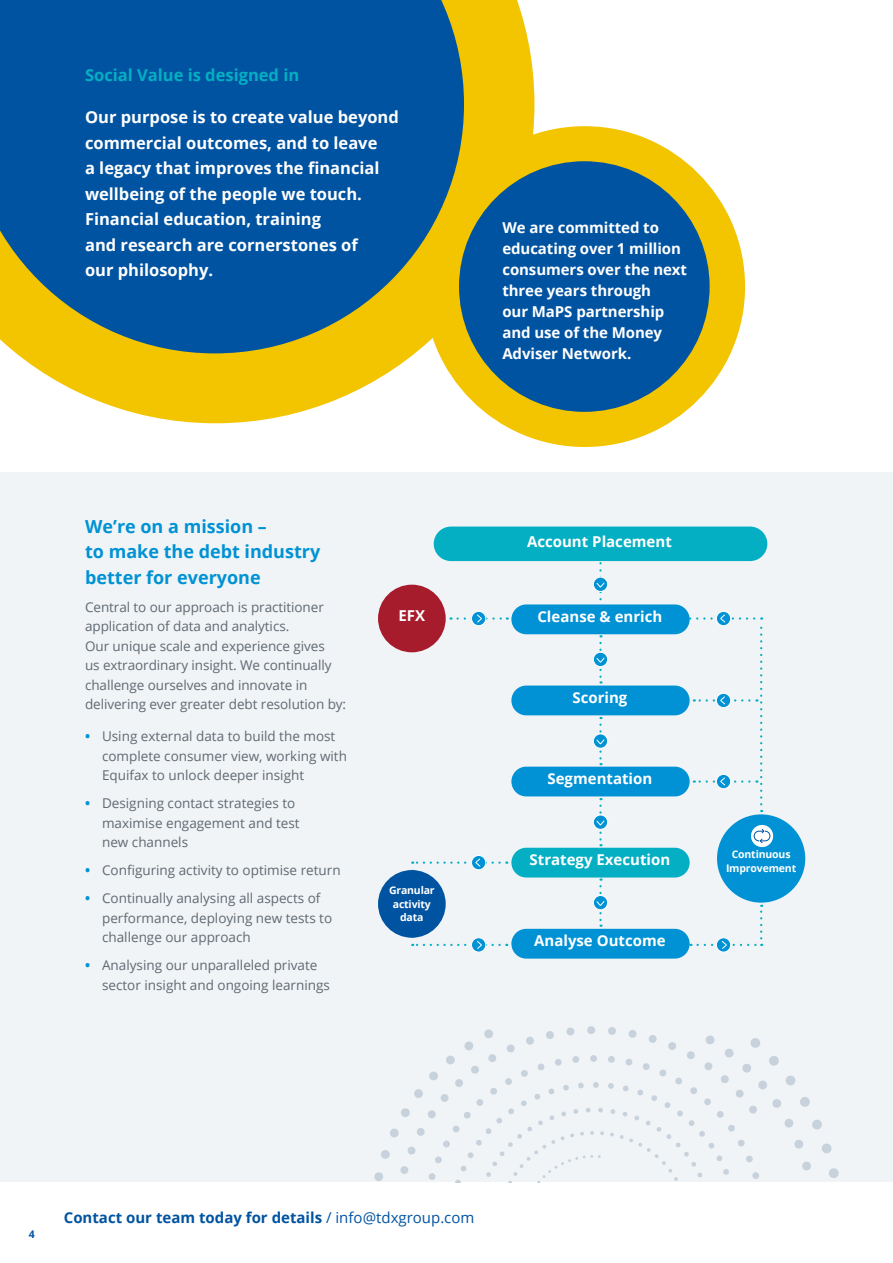
<style>
.page{position:relative;width:893px;height:1263px;background:#fff}
.page>*{position:absolute;margin:0;border:0;box-sizing:border-box;transform-origin:0 0}
.t1{font:700 18px/25.5px "Open Sans";color:#0092d4}
.t2{font:700 16.5px/25.5px "Open Sans";color:#fff}
.t3{font:700 16.5px "Open Sans";color:#04afc3}
.t4{font:700 15px/21px "Open Sans";letter-spacing:-.005em;color:#fff}
.t5{font:700 15px "Open Sans";color:#0053a1}
.t6{font:13.5px/19.5px "Open Sans";color:#5f6872}
.t7{font:700 10.5px/13.5px "Open Sans";letter-spacing:-.015em;color:#fff;text-align:center}
.t8{font:700 10.5px "Open Sans";color:#0053a1}
.s1{font-weight:700;color:#0092d4}
.s2{font-weight:400}
</style>
<div class="page">
<div style="left:0;top:472px;width:893px;height:710px;background:#f1f4f6"></div>
<svg style="left:374px;top:1026px;width:465px;height:156px"></svg>
<svg style="left:16px;top:0;width:518px;height:423px;fill:#f3c400"></svg>
<svg style="left:0;top:0;width:464px;height:353px;background:#195e90"></svg>
<div style="left:378px;top:585px;width:68px;height:67px;background:#a71c2d;border-radius:50%"></div>
<div style="left:434px;top:527px;width:333px;height:34px;background:#04afc3;border-radius:17px"></div>
<svg style="left:471px;top:611px;width:15px;height:15px"></svg>
<div style="left:471px;top:611px;width:15px;height:15px;border:1px solid #fff;border-radius:50%"></div>
<svg style="left:458px;top:614px;width:50px;height:9px"></svg>
<div style="left:471px;top:855px;width:15px;height:15px;border:1px solid #fff;border-radius:50%"></div>
<svg style="left:411px;top:858px;width:89px;height:14px"></svg>
<div style="left:471px;top:937px;width:15px;height:15px;border:1px solid #fff;border-radius:50%"></div>
<svg style="left:411px;top:936px;width:89px;height:14px"></svg>
<div style="left:716px;top:937px;width:15px;height:15px;border:1px solid #fff;border-radius:50%"></div>
<svg style="left:698px;top:905px;width:64px;height:45px"></svg>
<svg style="left:593px;top:577px;width:15px;height:14px"></svg>
<div style="left:593px;top:577px;width:15px;height:15px;border:1px solid #fff;border-radius:50%"></div>
<svg style="left:596px;top:563px;width:9px;height:38px"></svg>
<svg style="left:593px;top:652px;width:15px;height:14px"></svg>
<div style="left:593px;top:652px;width:15px;height:15px;border:1px solid #fff;border-radius:50%"></div>
<svg style="left:596px;top:643px;width:9px;height:40px"></svg>
<svg style="left:593px;top:734px;width:15px;height:14px"></svg>
<div style="left:593px;top:733px;width:15px;height:16px;border:1px solid #fff;border-radius:50%"></div>
<svg style="left:596px;top:725px;width:9px;height:40px"></svg>
<svg style="left:593px;top:815px;width:15px;height:14px"></svg>
<div style="left:593px;top:815px;width:15px;height:15px;border:1px solid #fff;border-radius:50%"></div>
<svg style="left:596px;top:806px;width:9px;height:40px"></svg>
<svg style="left:593px;top:895px;width:15px;height:15px"></svg>
<div style="left:593px;top:895px;width:15px;height:15px;border:1px solid #fff;border-radius:50%"></div>
<svg style="left:596px;top:878px;width:9px;height:49px"></svg>
<div style="left:716px;top:611px;width:15px;height:15px;border:1px solid #fff;border-radius:50%"></div>
<svg style="left:685px;top:614px;width:77px;height:190px"></svg>
<div style="left:511px;top:604px;width:179px;height:30px;background:#0092d4;border-radius:15px"></div>
<div style="left:511px;top:685px;width:179px;height:30px;background:#0092d4;border-radius:15px"></div>
<div style="left:511px;top:767px;width:179px;height:29px;background:#0092d4;border-radius:15px"></div>
<div style="left:511px;top:929px;width:179px;height:29px;background:#0092d4;border-radius:15px"></div>
<div style="left:511px;top:848px;width:179px;height:29px;background:#04afc3;border-radius:15px"></div>
<div style="left:717px;top:814px;width:88px;height:89px;background:#0092d4;border-radius:50%"></div>
<svg style="left:751px;top:825px;width:22px;height:22px"></svg>
<svg style="left:753px;top:828px;width:18px;height:16px"></svg>
<div style="left:378px;top:870px;width:68px;height:68px;background:#0053a1;border-radius:50%"></div>
<div style="left:424px;top:126px;width:321px;height:321px;background:#f3c400;border-radius:50%"></div>
<div style="left:459px;top:161px;width:251px;height:251px;background:#0053a1;border-radius:50%"></div>
<p class="t3" style="left:85px;top:63px;width:216px">Social Value is designed in</p>
<p class="t2" style="left:85px;top:104px;width:315px">Our purpose is to create value beyond commercial outcomes, and to leave<br>a legacy that improves the financial wellbeing of the people we touch.<br>Financial education, training<br>and research are cornerstones of<br>our philosophy.</p>
<h1 class="t1" style="left:85px;top:513px;width:237px">We’re on a mission –<br>to make the debt industry better for everyone</h1>
<p class="t6" style="left:85px;top:597px;width:263px">Central to our approach is practitioner application of data and analytics.<br>Our unique scale and experience gives<br>us extraordinary insight. We continually challenge ourselves and innovate in delivering ever greater debt resolution by:</p>
<p class="t6" style="left:102px;top:726px;width:246px;text-indent:-17px"><span class="s1">•</span> Using external data to build the most complete consumer view, working with<br>Equifax to unlock deeper insight</p>
<p class="t6" style="left:102px;top:793px;width:199px;text-indent:-17px"><span class="s1">•</span> Designing contact strategies to maximise engagement and test new channels</p>
<p class="t6" style="left:85px;top:860px;width:257px"><span class="s1">•</span> Configuring activity to optimise return</p>
<p class="t6" style="left:102px;top:888px;width:232px;text-indent:-17px"><span class="s1">•</span> Continually analysing all aspects of performance, deploying new tests to challenge our approach</p>
<p class="t6" style="left:102px;top:955px;width:229px;text-indent:-17px"><span class="s1">•</span> Analysing our unparalleled private sector insight and ongoing learnings</p>
<p class="t4" style="left:399px;top:605px;width:28px">EFX</p>
<p class="t7" style="left:389px;top:883px;width:47px">Granular activity data</p>
<p class="t4" style="left:502px;top:216px;width:186px">We are committed to educating over 1 million consumers over the next three years through<br>our MaPS partnership and use of the Money<br>Adviser Network.</p>
<p class="t4" style="left:527px;top:530px;width:146px">Account Placement</p>
<p class="t4" style="left:537px;top:606px;width:126px">Cleanse &amp; enrich</p>
<p class="t4" style="left:572px;top:687px;width:56px">Scoring</p>
<p class="t4" style="left:547px;top:768px;width:106px">Segmentation</p>
<p class="t4" style="left:530px;top:849px;width:142px">Strategy Execution</p>
<p class="t7" style="left:726px;top:847px;width:72px">Continuous<br>Improvement</p>
<p class="t4" style="left:534px;top:930px;width:133px">Analyse Outcome</p>
<p class="t8" style="left:29px;top:1226px;width:7px">4</p>
<p class="t5" style="left:64px;top:1207px;width:412px">Contact our team today for details <span class="s2">/ info@tdxgroup.com</span></p>
</div>
